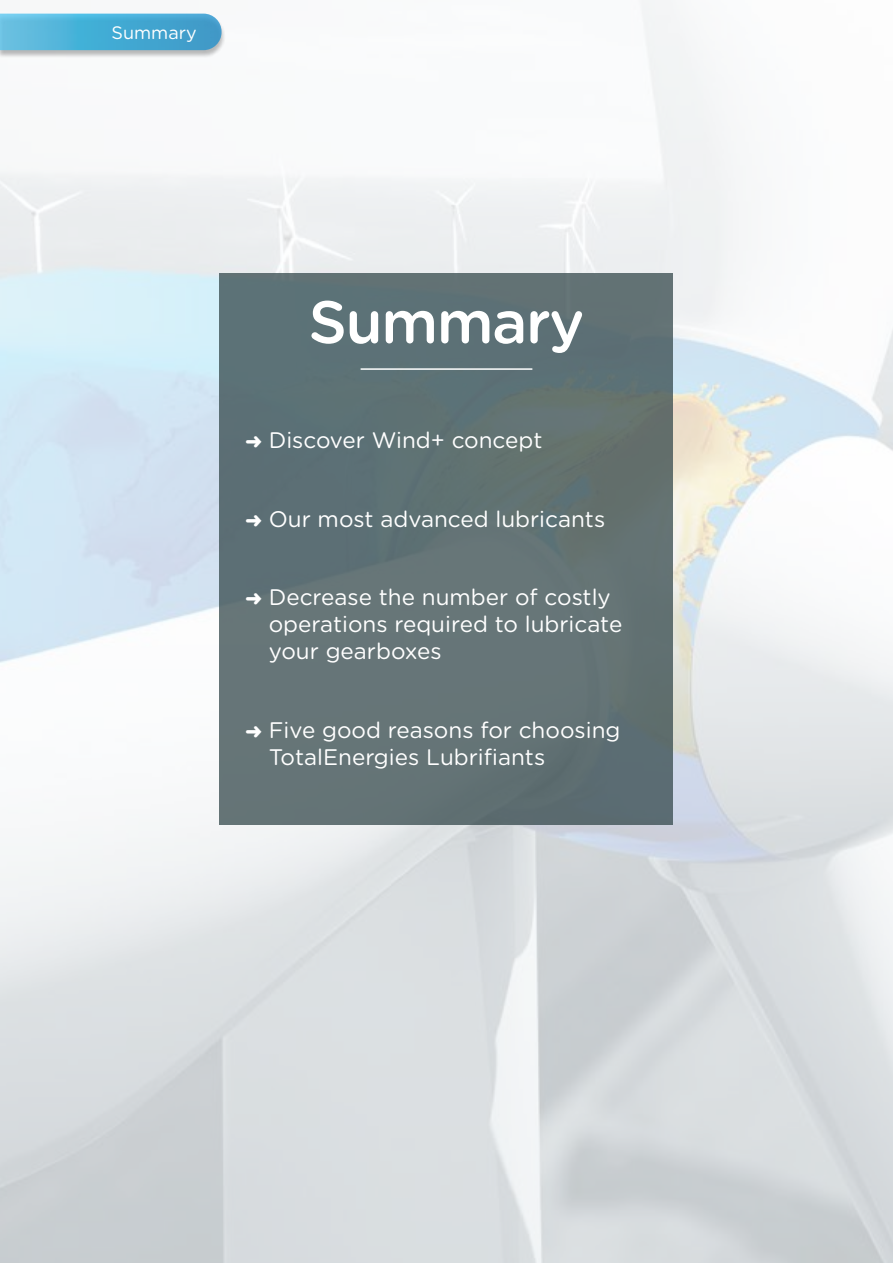
<style>
.page{position:relative;width:893px;height:1263px;background:#fff}
.page>*{position:absolute;margin:0;border:0;box-sizing:border-box;transform-origin:0 0}
.t1{font:500 60px "Gotham Rounded";letter-spacing:-.025em;color:#fff}
.t2{font:22.5px/27px "Gotham Rounded";color:#fff}
.t3{font:18px "Gotham Rounded";color:#fff}
</style>
<div class="page">
<img style="left:0;top:0;width:893px;height:1263px">
<div style="left:0;top:14px;width:226px;height:44px;background:#000;opacity:.4"></div>
<svg style="left:0;top:14px;width:222px;height:36px;background:#4eaed6"></svg>
<div style="left:220px;top:273px;width:453px;height:552px;background:#627276"></div>
<hr style="left:361px;top:368px;width:171px;height:2px;background:#fff">
<p class="t3" style="left:112px;top:20px;width:87px">Summary</p>
<h1 class="t1" style="left:309px;top:279px;width:277px">Summary</h1>
<p class="t2" style="left:245px;top:426px;width:299px">➜ Discover Wind+ concept</p>
<p class="t2" style="left:245px;top:504px;width:361px">➜ Our most advanced lubricants</p>
<p class="t2" style="left:269px;top:583px;width:355px;text-indent:-23px">➜ Decrease the number of costly operations required to lubricate your gearboxes</p>
<p class="t2" style="left:269px;top:715px;width:353px;text-indent:-23px">➜ Five good reasons for choosing<br>TotalEnergies Lubrifiants</p>
</div>
